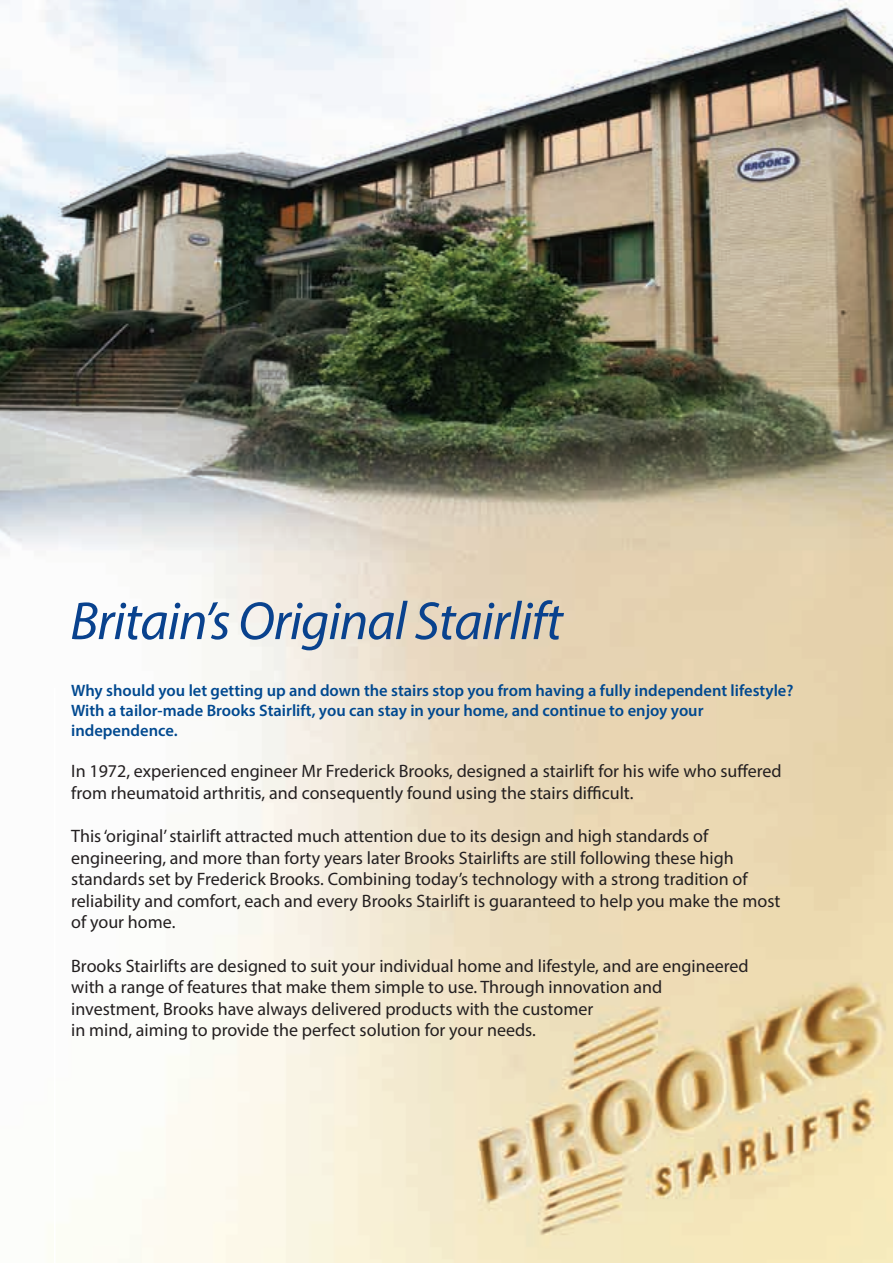
<style>
.page{position:relative;width:893px;height:1263px;background:#fff}
.page>*{position:absolute;margin:0;border:0;box-sizing:border-box;transform-origin:0 0}
.t1{font:italic 54px "Myriad Pro";letter-spacing:-.02em;color:#09428e}
.t2{font:18px/21.6px "Myriad Pro";color:#231f20}
.t3{font:600 16.5px/19.8px "Myriad Pro";color:#014990}
</style>
<div class="page">
<img style="left:0;top:0;width:893px;height:1263px">
<hr style="left:54px;top:688px;width:2px;height:575px;background:#fff">
<h1 class="t1" style="left:70px;top:588px;width:494px">Britain’s Original Stairlift</h1>
<p class="t3" style="left:71px;top:680px;width:724px">Why should you let getting up and down the stairs stop you from having a fully independent lifestyle?<br>With a tailor-made Brooks Stairlift, you can stay in your home, and continue to enjoy your independence.</p>
<p class="t2" style="left:71px;top:760px;width:712px">In 1972, experienced engineer Mr Frederick Brooks, designed a stairlift for his wife who suffered from rheumatoid arthritis, and consequently found using the stairs difficult.</p>
<p class="t2" style="left:71px;top:825px;width:711px">This ‘original’ stairlift attracted much attention due to its design and high standards of engineering, and more than forty years later Brooks Stairlifts are still following these high standards set by Frederick Brooks. Combining today’s technology with a strong tradition of reliability and comfort, each and every Brooks Stairlift is guaranteed to help you make the most of your home.</p>
<p class="t2" style="left:71px;top:954px;width:679px">Brooks Stairlifts are designed to suit your individual home and lifestyle, and are engineered with a range of features that make them simple to use. Through innovation and investment, Brooks have always delivered products with the customer<br>in mind, aiming to provide the perfect solution for your needs.</p>
</div>
